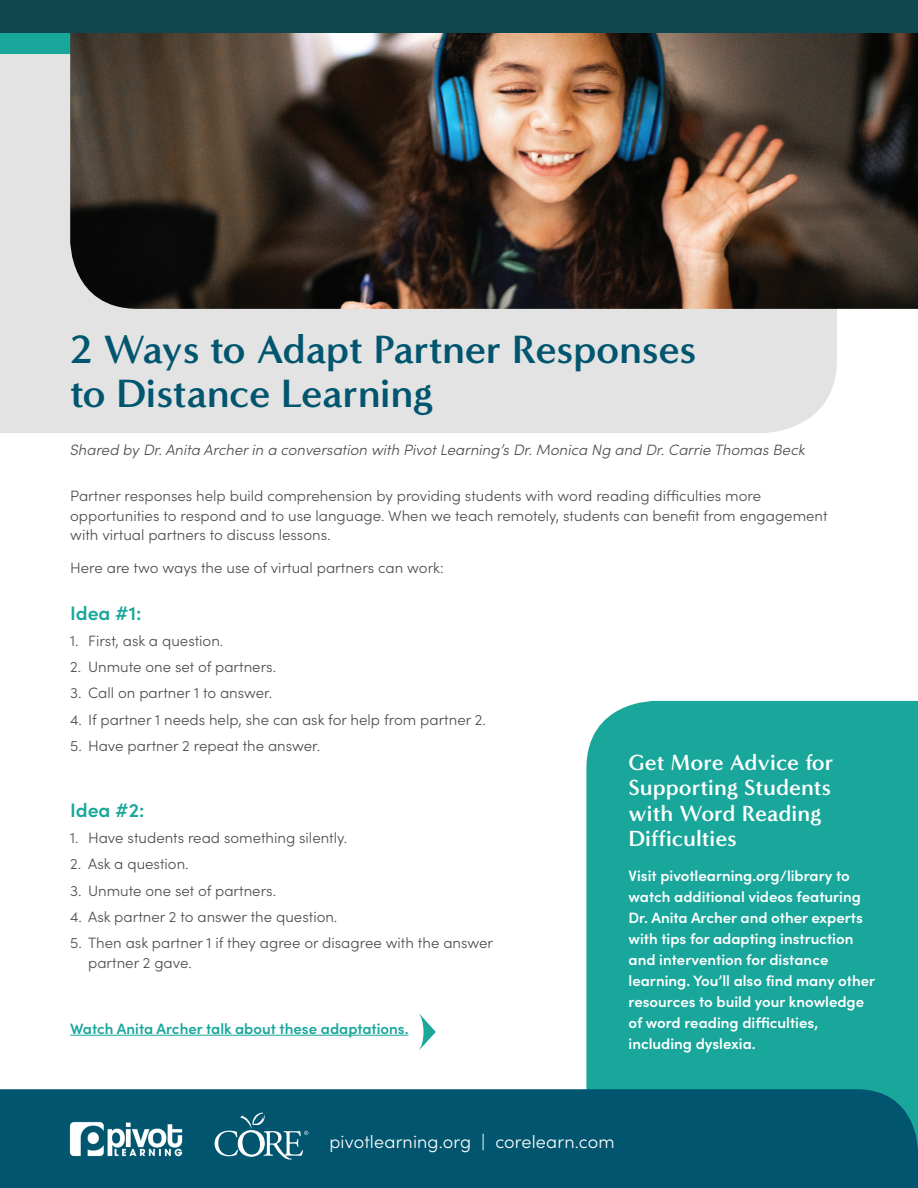
<style>
.page{position:relative;width:918px;height:1188px;background:#fff}
.page>*{position:absolute;margin:0;border:0;box-sizing:border-box;transform-origin:0 0}
.t1{font:700 40.5px/43.5px "Minerva Modern";letter-spacing:-.01em;color:#01556f}
.t2{font:700 22.5px/25.5px "Minerva Modern";color:#fff}
.t3{font:600 19.5px "Sofia Pro";color:#19a79b}
.t4{font:300 18px "Sofia Pro";letter-spacing:.01em;color:#fff}
.t5{font:300 15px/19.5px "Sofia Pro";color:#4d4d4d}
.t6{font:600 15px/21px "Sofia Pro";color:#fff}
.t7{font:italic 300 15px "Sofia Pro";color:#4d4d4d}
.t8{font:600 15px "Sofia Pro";color:#19a79b}
</style>
<div class="page">
<div style="left:586px;top:701px;width:332px;height:388px;background:#19a79b"></div>
<div style="left:0;top:54px;width:837px;height:379px;background:#e2e3e2"></div>
<div style="left:0;top:32px;width:918px;height:22px;background:#19a79b"></div>
<img style="left:70px;top:32px;width:848px;height:277px">
<hr style="left:70px;top:1035px;width:339px;height:1px;background:#19a79b">
<div style="left:0;top:1089px;width:918px;height:99px;background:#01556f"></div>
<img style="left:65px;top:1115px;width:122px;height:48px">
<div style="left:0;top:0;width:918px;height:32px;background:#0f4750"></div>
<svg style="left:215px;top:1112px;width:93px;height:48px;background:#2e7388"></svg>
<svg style="left:419px;top:1013px;width:17px;height:38px"></svg>
<h1 class="t1" style="left:70px;top:327px;width:628px">2 Ways to Adapt Partner Responses to Distance Learning</h1>
<p class="t7" style="left:70px;top:439px;width:737px">Shared by Dr. Anita Archer in a conversation with Pivot Learning’s Dr. Monica Ng and Dr. Carrie Thomas Beck</p>
<p class="t5" style="left:70px;top:485px;width:759px">Partner responses help build comprehension by providing students with word reading difficulties more opportunities to respond and to use language. When we teach remotely, students can benefit from engagement with virtual partners to discuss lessons.</p>
<p class="t5" style="left:70px;top:557px;width:375px">Here are two ways the use of virtual partners can work:</p>
<h3 class="t3" style="left:70px;top:598px;width:73px">Idea #1:</h3>
<p class="t5" style="left:70px;top:630px;width:155px">1. First, ask a question.</p>
<p class="t5" style="left:70px;top:656px;width:207px">2. Unmute one set of partners.</p>
<p class="t5" style="left:70px;top:683px;width:204px">3. Call on partner 1 to answer.</p>
<p class="t5" style="left:70px;top:709px;width:417px">4. If partner 1 needs help, she can ask for help from partner 2.</p>
<p class="t5" style="left:70px;top:735px;width:252px">5. Have partner 2 repeat the answer.</p>
<h2 class="t2" style="left:629px;top:749px;width:207px">Get More Advice for<br>Supporting Students with Word Reading<br>Difficulties</h2>
<p class="t6" style="left:629px;top:864px;width:248px">Visit pivotlearning.org/library to watch additional videos featuring Dr. Anita Archer and other experts with tips for adapting instruction and intervention for distance learning. You’ll also find many other resources to build your knowledge of word reading difficulties, including dyslexia.</p>
<h3 class="t3" style="left:70px;top:795px;width:76px">Idea #2:</h3>
<p class="t5" style="left:70px;top:827px;width:279px">1. Have students read something silently.</p>
<p class="t5" style="left:70px;top:854px;width:120px">2. Ask a question.</p>
<p class="t5" style="left:70px;top:880px;width:207px">3. Unmute one set of partners.</p>
<p class="t5" style="left:70px;top:906px;width:269px">4. Ask partner 2 to answer the question.</p>
<p class="t5" style="left:88px;top:932px;width:406px;text-indent:-18px">5. Then ask partner 1 if they agree or disagree with the answer partner 2 gave.</p>
<p class="t8" style="left:70px;top:1017px;width:340px">Watch Anita Archer talk about these adaptations.</p>
<p class="t4" style="left:329px;top:1129px;width:287px">pivotlearning.org | corelearn.com</p>
</div>
